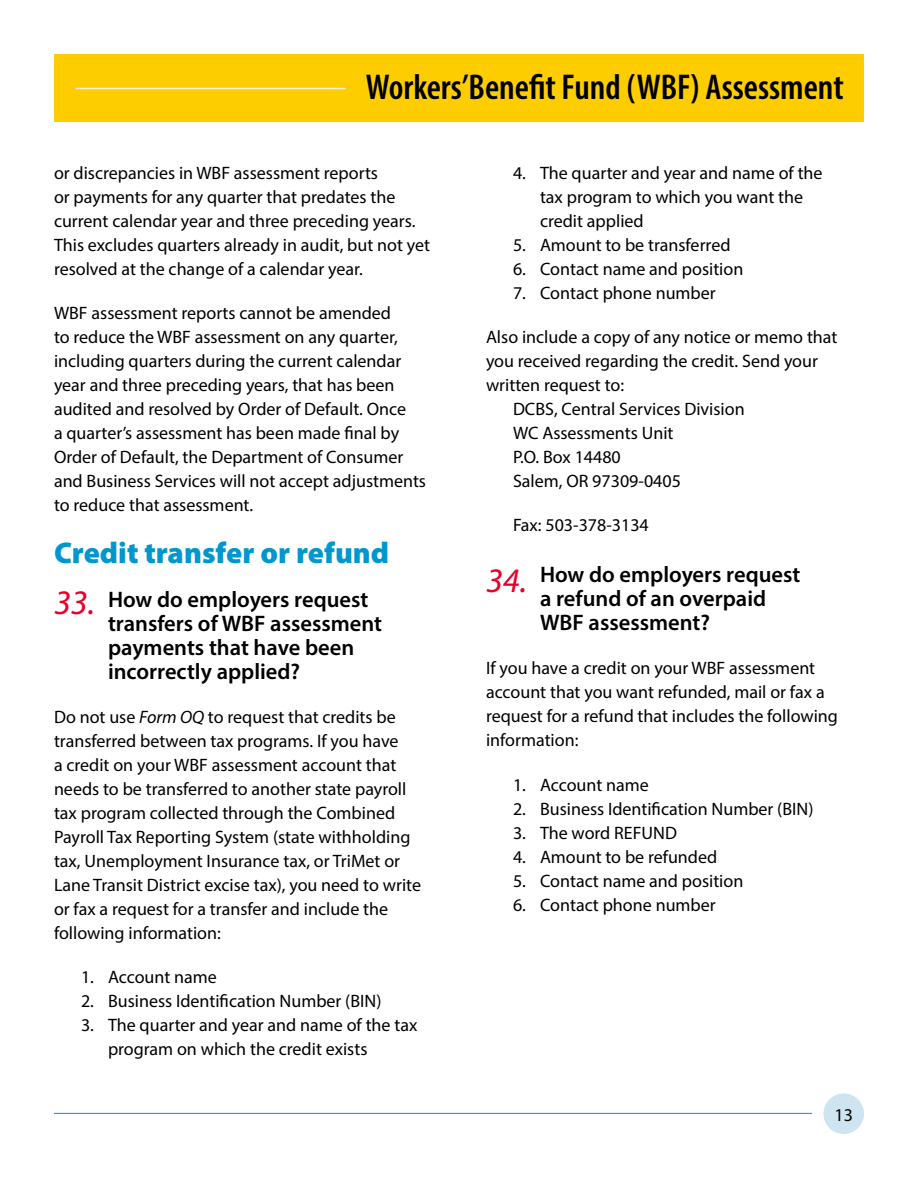
<style>
.page{position:relative;width:918px;height:1188px;background:#fff}
.page>*{position:absolute;margin:0;border:0;box-sizing:border-box;transform-origin:0 0}
.t1{font:600 condensed 36px "Myriad Pro";color:#000}
.number{font:italic 34.5px "Myriad Pro";color:#e8002a}
.t2{font:900 30px "Myriad Pro";color:#0097ce}
.subhead_2{font:600 22.5px/24px "Myriad Pro";color:#000}
.body_text{font:18px/24px "Myriad Pro";color:#000}
.s1{font-style:italic}
</style>
<div class="page">
<div style="left:54px;top:54px;width:810px;height:68px;background:#fecd00"></div>
<hr style="left:54px;top:1113px;width:758px;height:1px;background:#0097ce">
<div style="left:824px;top:1094px;width:40px;height:40px;background:#cee4f0;border-radius:50%"></div>
<hr style="left:76px;top:88px;width:270px;height:1px;background:#fdf0d6">
<h1 class="t1" style="left:366px;top:64px;width:480px">Workers’Benefit Fund (WBF) Assessment</h1>
<p class="body_text" style="left:54px;top:160px;width:378px">or discrepancies in WBF assessment reports<br>or payments for any quarter that predates the current calendar year and three preceding years.<br>This excludes quarters already in audit, but not yet resolved at the change of a calendar year.</p>
<p class="body_text" style="left:54px;top:300px;width:374px">WBF assessment reports cannot be amended<br>to reduce the WBF assessment on any quarter, including quarters during the current calendar year and three preceding years, that has been audited and resolved by Order of Default. Once<br>a quarter’s assessment has been made final by Order of Default, the Department of Consumer and Business Services will not accept adjustments to reduce that assessment.</p>
<p class="t2" style="left:54px;top:532px;width:337px">Credit transfer or refund</p>
<p class="subhead_2" style="left:108px;top:587px;width:276px">How do employers request transfers of WBF assessment payments that have been incorrectly applied?</p>
<p class="body_text" style="left:54px;top:705px;width:369px">Do not use <span class="s1">Form OQ</span> to request that credits be transferred between tax programs. If you have<br>a credit on your WBF assessment account that needs to be transferred to another state payroll tax program collected through the Combined Payroll Tax Reporting System (state withholding tax, Unemployment Insurance tax, or TriMet or Lane Transit District excise tax), you need to write or fax a request for a transfer and include the following information:</p>
<p class="body_text" style="left:81px;top:965px;width:137px">1. Account name</p>
<p class="body_text" style="left:81px;top:989px;width:302px">2. Business Identification Number (BIN)</p>
<p class="body_text" style="left:108px;top:1013px;width:311px;text-indent:-27px">3. The quarter and year and name of the tax program on which the credit exists</p>
<p class="number" style="left:54px;top:581px;width:43px">33.</p>
<p class="body_text" style="left:540px;top:160px;width:284px;text-indent:-27px">4. The quarter and year and name of the tax program to which you want the credit applied</p>
<p class="body_text" style="left:513px;top:232px;width:219px">5. Amount to be transferred</p>
<p class="body_text" style="left:513px;top:256px;width:232px">6. Contact name and position</p>
<p class="body_text" style="left:513px;top:280px;width:204px">7. Contact phone number</p>
<p class="body_text" style="left:486px;top:324px;width:353px">Also include a copy of any notice or memo that</p>
<p class="body_text" style="left:486px;top:348px;width:334px">you received regarding the credit. Send your</p>
<p class="body_text" style="left:486px;top:372px;width:140px">written request to:</p>
<p class="body_text" style="left:513px;top:396px;width:233px">DCBS, Central Services Division</p>
<p class="body_text" style="left:513px;top:420px;width:162px">WC Assessments Unit</p>
<p class="body_text" style="left:513px;top:444px;width:109px">P.O. Box 14480</p>
<p class="body_text" style="left:513px;top:468px;width:169px">Salem, OR 97309-0405</p>
<p class="body_text" style="left:513px;top:513px;width:137px">Fax: 503-378-3134</p>
<p class="subhead_2" style="left:540px;top:562px;width:262px">How do employers request a refund of an overpaid<br>WBF assessment?</p>
<p class="body_text" style="left:486px;top:656px;width:353px">If you have a credit on your WBF assessment account that you want refunded, mail or fax a request for a refund that includes the following information:</p>
<p class="body_text" style="left:513px;top:772px;width:137px">1. Account name</p>
<p class="body_text" style="left:513px;top:796px;width:302px">2. Business Identification Number (BIN)</p>
<p class="body_text" style="left:513px;top:820px;width:166px">3. The word REFUND</p>
<p class="body_text" style="left:513px;top:844px;width:206px">4. Amount to be refunded</p>
<p class="body_text" style="left:513px;top:868px;width:232px">5. Contact name and position</p>
<p class="body_text" style="left:513px;top:892px;width:204px">6. Contact phone number</p>
<p class="number" style="left:486px;top:559px;width:43px">34.</p>
<p class="body_text" style="left:835px;top:1102px;width:20px">13</p>
</div>
